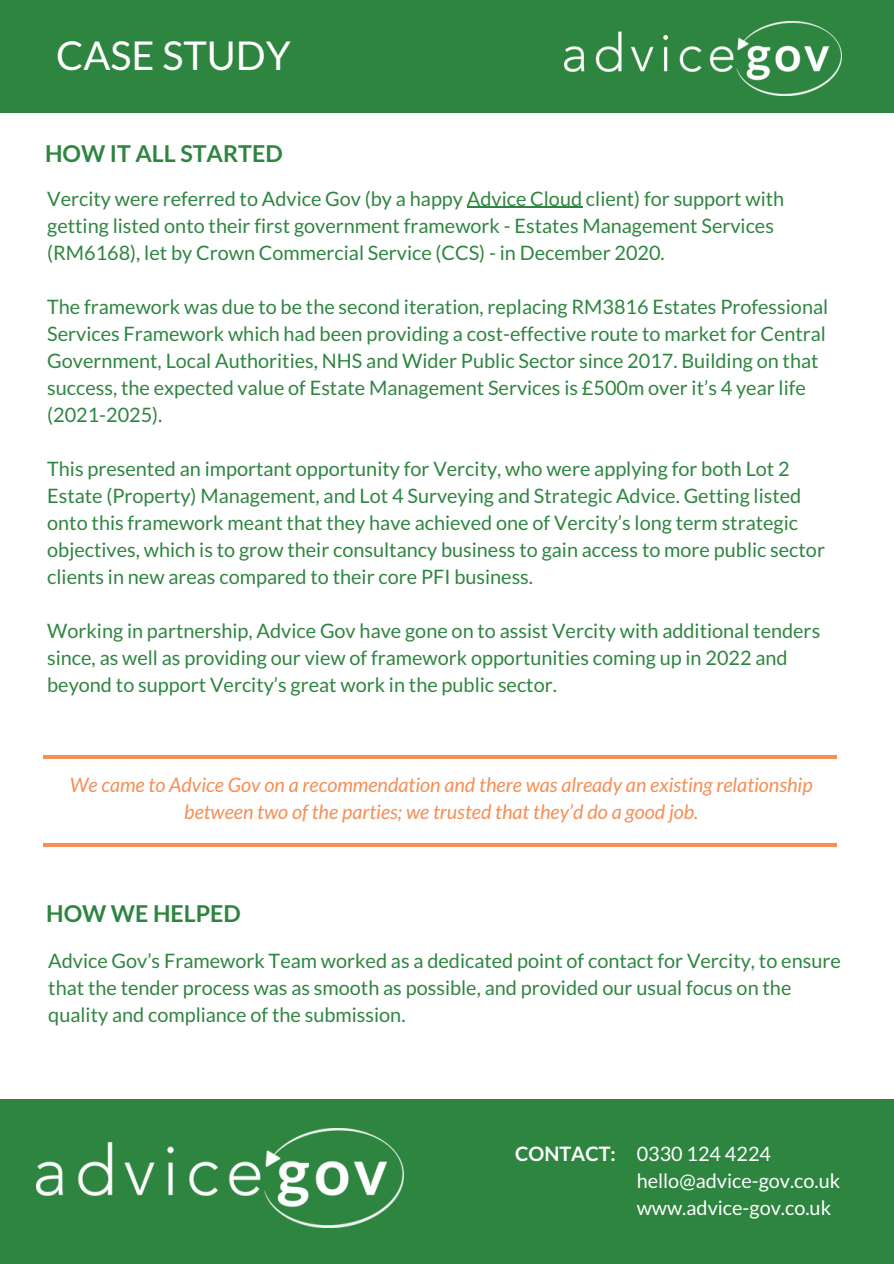
<style>
.page{position:relative;width:894px;height:1264px;background:#fff}
.page>*{position:absolute;margin:0;border:0;box-sizing:border-box;transform-origin:0 0}
.t1{font:39.75px "Lato";color:#fff}
.t2{font:700 23.25px "Lato";color:#2e8540}
.t3{font:19.8px/27px "Lato";color:#2e8540}
.t4{font:italic 19.8px/27px "Lato";color:#f68e56;text-align:center}
.t5{font:19.8px "Lato";color:#fff}
.t6{font:700 19.8px "Lato";color:#fff}
</style>
<div class="page">
<div style="left:0;top:1099px;width:893px;height:164px;background:#2e8540"></div>
<img style="left:36px;top:1128px;width:367px;height:99px">
<hr style="left:467px;top:207px;width:115px;height:1px;background:#2e8540">
<div style="left:0;top:0;width:893px;height:113px;background:#2e8540"></div>
<img style="left:564px;top:22px;width:277px;height:74px">
<hr style="left:43px;top:755px;width:793px;height:3px;background:#f68e56">
<hr style="left:43px;top:843px;width:793px;height:4px;background:#f68e56">
<p class="t1" style="left:56px;top:30px;width:236px">CASE STUDY</p>
<p class="t2" style="left:45px;top:139px;width:239px">HOW IT ALL STARTED</p>
<p class="t3" style="left:47px;top:184px;width:738px">Vercity were referred to Advice Gov (by a happy Advice Cloud client) for support with getting listed onto their first government framework - Estates Management Services (RM6168), let by Crown Commercial Service (CCS) - in December 2020.</p>
<p class="t3" style="left:47px;top:293px;width:782px">The framework was due to be the second iteration, replacing RM3816 Estates Professional Services Framework which had been providing a cost-effective route to market for Central Government, Local Authorities, NHS and Wider Public Sector since 2017. Building on that success, the expected value of Estate Management Services is £500m over it’s 4 year life (2021-2025).</p>
<p class="t3" style="left:47px;top:455px;width:779px">This presented an important opportunity for Vercity, who were applying for both Lot 2<br>Estate (Property) Management, and Lot 4 Surveying and Strategic Advice. Getting listed onto this framework meant that they have achieved one of Vercity’s long term strategic objectives, which is to grow their consultancy business to gain access to more public sector clients in new areas compared to their core PFI business.</p>
<p class="t3" style="left:47px;top:617px;width:774px">Working in partnership, Advice Gov have gone on to assist Vercity with additional tenders since, as well as providing our view of framework opportunities coming up in 2022 and beyond to support Vercity’s great work in the public sector.</p>
<p class="t4" style="left:70px;top:771px;width:744px">We came to Advice Gov on a recommendation and there was already an existing relationship between two of the parties; we trusted that they’d do a good job.</p>
<p class="t2" style="left:46px;top:899px;width:196px">HOW WE HELPED</p>
<p class="t3" style="left:48px;top:946px;width:793px">Advice Gov’s Framework Team worked as a dedicated point of contact for Vercity, to ensure that the tender process was as smooth as possible, and provided our usual focus on the quality and compliance of the submission.</p>
<p class="t6" style="left:515px;top:1141px;width:102px">CONTACT:</p>
<p class="t5" style="left:636px;top:1141px;width:136px">0330 124 4224</p>
<p class="t5" style="left:636px;top:1168px;width:205px">hello@advice-gov.co.uk</p>
<p class="t5" style="left:636px;top:1195px;width:196px">www.advice-gov.co.uk</p>
</div>
